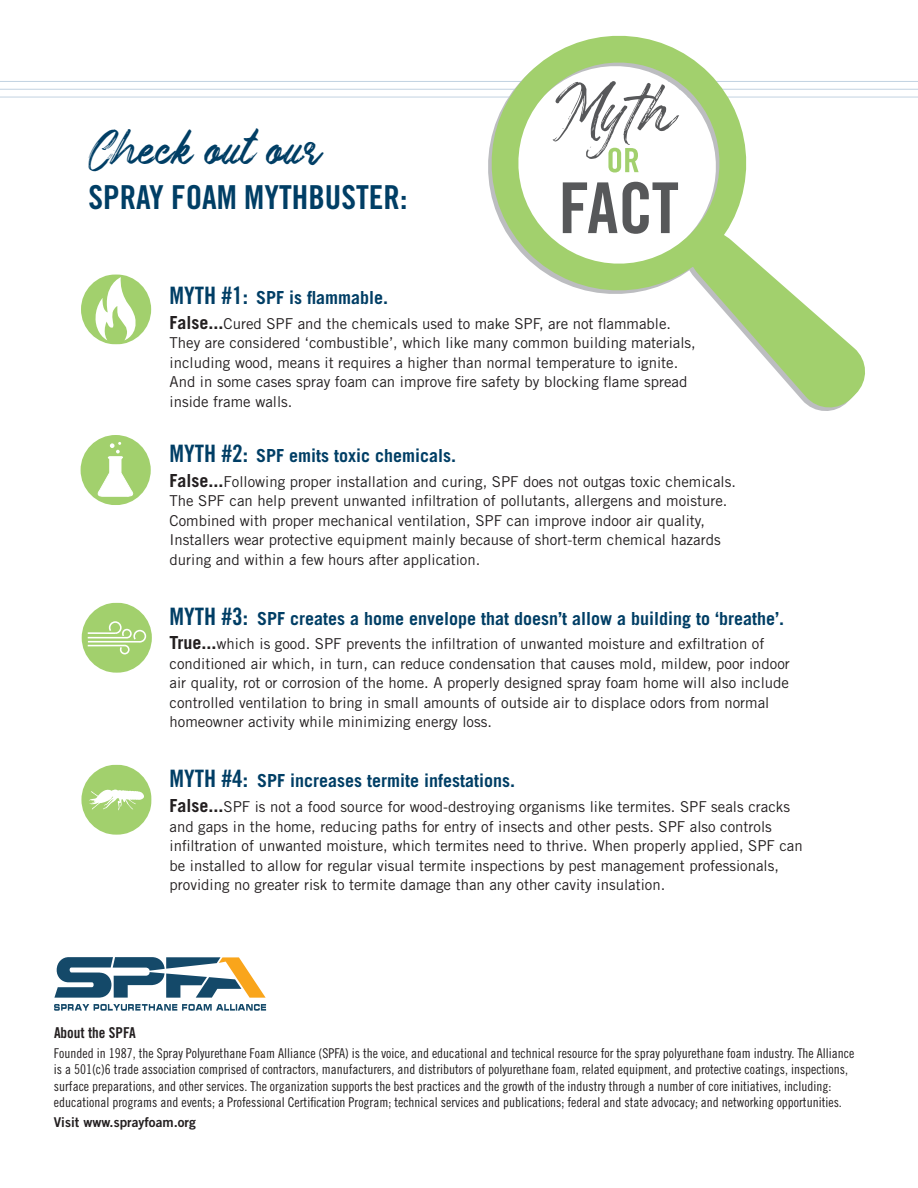
<style>
.page{position:relative;width:918px;height:1188px;background:#fff}
.page>*{position:absolute;margin:0;border:0;box-sizing:border-box;transform-origin:0 0}
.t1{font:39px "Underland";color:#003e65}
.t2{font:33px "Trade Gothic LT Std Bd Cn 20";color:#003e65}
.t3{font:700 18px "Trade Gothic LT Std";color:#003e65}
.t4{font:15px/19.5px "Trade Gothic";color:#231f20}
.t5{font:15px "Trade Gothic Bold Cond Twenty";color:#231f20}
.t6{font:13.5px/16.5px "Trade Gothic Cond Eighteen";color:#231f20}
.t7{font:13.5px "Trade Gothic Bold Two";color:#231f20}
.s1{font-family:"Trade Gothic LT Std Bd Cn 20";font-weight:400;font-size:24px}
.s2{font-weight:700;font-size:18px}
</style>
<div class="page">
<hr style="left:0;top:81px;width:918px;height:1px;background:#c2d2e1">
<hr style="left:0;top:89px;width:918px;height:1px;background:#c2d2e1">
<hr style="left:0;top:97px;width:918px;height:1px;background:#c2d2e1">
<svg style="left:81px;top:274px;width:70px;height:70px"></svg>
<svg style="left:81px;top:435px;width:70px;height:70px"></svg>
<svg style="left:82px;top:603px;width:70px;height:70px"></svg>
<hr style="left:88px;top:645px;width:37px;height:1px;background:#fff">
<svg style="left:81px;top:765px;width:71px;height:70px"></svg>
<svg style="left:482px;top:35px;width:277px;height:259px"></svg>
<svg style="left:553px;top:81px;width:126px;height:92px"></svg>
<svg style="left:563px;top:182px;width:54px;height:51px"></svg>
<svg style="left:623px;top:182px;width:242px;height:229px"></svg>
<svg style="left:54px;top:957px;width:212px;height:41px"></svg>
<svg style="left:54px;top:1004px;width:212px;height:7px"></svg>
<h1 class="t1" style="left:89px;top:128px;width:231px">Check out our</h1>
<h2 class="t2" style="left:89px;top:177px;width:320px">SPRAY FOAM MYTHBUSTER:</h2>
<p class="t3" style="left:170px;top:286px;width:220px"><span class="s1">MYTH #1:</span> SPF is flammable.</p>
<p class="t4" style="left:170px;top:314px;width:528px"><span class="s2">False...</span>Cured SPF and the chemicals used to make SPF, are not flammable.<br>They are considered ‘combustible’, which like many common building materials, including wood, means it requires a higher than normal temperature to ignite.<br>And in some cases spray foam can improve fire safety by blocking flame spread inside frame walls.</p>
<p class="t3" style="left:170px;top:445px;width:288px"><span class="s1">MYTH #2:</span> SPF emits toxic chemicals.</p>
<p class="t4" style="left:170px;top:472px;width:568px"><span class="s2">False...</span>Following proper installation and curing, SPF does not outgas toxic chemicals.<br>The SPF can help prevent unwanted infiltration of pollutants, allergens and moisture.<br>Combined with proper mechanical ventilation, SPF can improve indoor air quality, Installers wear protective equipment mainly because of short-term chemical hazards during and within a few hours after application.</p>
<p class="t3" style="left:170px;top:607px;width:616px"><span class="s1">MYTH #3:</span> SPF creates a home envelope that doesn’t allow a building to ‘breathe’.</p>
<p class="t4" style="left:170px;top:634px;width:622px"><span class="s2">True...</span>which is good. SPF prevents the infiltration of unwanted moisture and exfiltration of conditioned air which, in turn, can reduce condensation that causes mold, mildew, poor indoor air quality, rot or corrosion of the home. A properly designed spray foam home will also include controlled ventilation to bring in small amounts of outside air to displace odors from normal homeowner activity while minimizing energy loss.</p>
<p class="t3" style="left:170px;top:770px;width:347px"><span class="s1">MYTH #4:</span> SPF increases termite infestations.</p>
<p class="t4" style="left:170px;top:797px;width:635px"><span class="s2">False...</span>SPF is not a food source for wood-destroying organisms like termites. SPF seals cracks and gaps in the home, reducing paths for entry of insects and other pests. SPF also controls infiltration of unwanted moisture, which termites need to thrive. When properly applied, SPF can be installed to allow for regular visual termite inspections by pest management professionals, providing no greater risk to termite damage than any other cavity insulation.</p>
<p class="t5" style="left:54px;top:1024px;width:83px">About the SPFA</p>
<p class="t6" style="left:54px;top:1045px;width:802px">Founded in 1987, the Spray Polyurethane Foam Alliance (SPFA) is the voice, and educational and technical resource for the spray polyurethane foam industry. The Alliance is a 501(c)6 trade association comprised of contractors, manufacturers, and distributors of polyurethane foam, related equipment, and protective coatings, inspections, surface preparations, and other services. The organization supports the best practices and the growth of the industry through a number of core initiatives, including: educational programs and events; a Professional Certification Program; technical services and publications; federal and state advocacy; and networking opportunities.</p>
<p class="t7" style="left:54px;top:1114px;width:143px">Visit www.sprayfoam.org</p>
</div>
